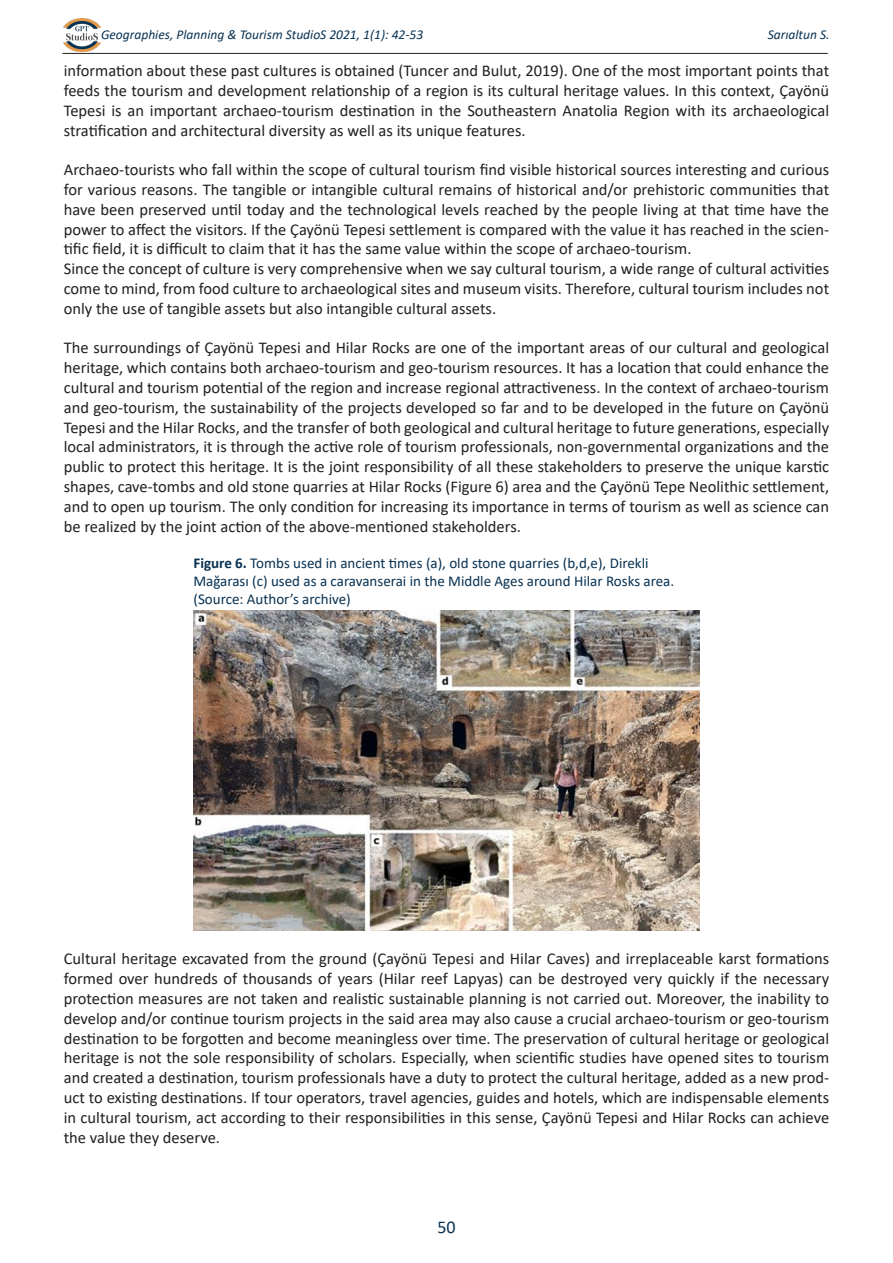
<style>
.page{position:relative;width:893px;height:1263px;background:#fff}
.page>*{position:absolute;margin:0;border:0;box-sizing:border-box;transform-origin:0 0}
.t1{font:18px "Calibri";color:#093252}
.t2{font:16.5px/19.8px "Calibri";color:#231f20;text-align:justify}
.t3{font:15px/18px "Calibri";color:#093252}
.t4{font:italic 13.5px "Calibri";color:#093252}
.s1{font-weight:700}
</style>
<div class="page">
<hr style="left:62px;top:53px;width:766px;height:1px;background:#231f20">
<img style="left:63px;top:19px;width:37px;height:32px">
<img style="left:193px;top:610px;width:506px;height:321px">
<p class="t4" style="left:101px;top:26px;width:324px">Geographies, Planning &amp; Tourism StudioS 2021, 1(1): 42-53</p>
<p class="t4" style="left:768px;top:26px;width:63px">Sarıaltun S.</p>
<p class="t2" style="left:64px;top:60px;width:767px">information about these past cultures is obtained (Tuncer and Bulut, 2019). One of the most important points that feeds the tourism and development relationship of a region is its cultural heritage values. In this context, Çayönü Tepesi is an important archaeo-tourism destination in the Southeastern Anatolia Region with its archaeological stratification and architectural diversity as well as its unique features.</p>
<p class="t2" style="left:64px;top:159px;width:767px">Archaeo-tourists who fall within the scope of cultural tourism find visible historical sources interesting and curious for various reasons. The tangible or intangible cultural remains of historical and/or prehistoric communities that have been preserved until today and the technological levels reached by the people living at that time have the power to affect the visitors. If the Çayönü Tepesi settlement is compared with the value it has reached in the scien&shy;tific field, it is difficult to claim that it has the same value within the scope of archaeo-tourism.</p>
<p class="t2" style="left:64px;top:258px;width:767px">Since the concept of culture is very comprehensive when we say cultural tourism, a wide range of cultural activities come to mind, from food culture to archaeological sites and museum visits. Therefore, cultural tourism includes not only the use of tangible assets but also intangible cultural assets.</p>
<p class="t2" style="left:64px;top:338px;width:767px">The surroundings of Çayönü Tepesi and Hilar Rocks are one of the important areas of our cultural and geological heritage, which contains both archaeo-tourism and geo-tourism resources. It has a location that could enhance the cultural and tourism potential of the region and increase regional attractiveness. In the context of archaeo-tourism and geo-tourism, the sustainability of the projects developed so far and to be developed in the future on Çayönü Tepesi and the Hilar Rocks, and the transfer of both geological and cultural heritage to future generations, especially local administrators, it is through the active role of tourism professionals, non-governmental organizations and the public to protect this heritage. It is the joint responsibility of all these stakeholders to preserve the unique karstic shapes, cave-tombs and old stone quarries at Hilar Rocks (Figure 6) area and the Çayönü Tepe Neolithic settlement, and to open up tourism. The only condition for increasing its importance in terms of tourism as well as science can be realized by the joint action of the above-mentioned stakeholders.</p>
<p class="t3" style="left:193px;top:554px;width:482px"><span class="s1">Figure 6.</span> Tombs used in ancient times (a), old stone quarries (b,d,e), Direkli<br>Mağarası (c) used as a caravanserai in the Middle Ages around Hilar Rosks area. (Source: Author’s archive)</p>
<p class="t2" style="left:64px;top:949px;width:767px">Cultural heritage excavated from the ground (Çayönü Tepesi and Hilar Caves) and irreplaceable karst formations formed over hundreds of thousands of years (Hilar reef Lapyas) can be destroyed very quickly if the necessary protection measures are not taken and realistic sustainable planning is not carried out. Moreover, the inability to develop and/or continue tourism projects in the said area may also cause a crucial archaeo-tourism or geo-tourism destination to be forgotten and become meaningless over time. The preservation of cultural heritage or geological heritage is not the sole responsibility of scholars. Especially, when scientific studies have opened sites to tourism and created a destination, tourism professionals have a duty to protect the cultural heritage, added as a new prod&shy;uct to existing destinations. If tour operators, travel agencies, guides and hotels, which are indispensable elements in cultural tourism, act according to their responsibilities in this sense, Çayönü Tepesi and Hilar Rocks can achieve the value they deserve.</p>
<p class="t1" style="left:437px;top:1215px;width:20px">50</p>
</div>
